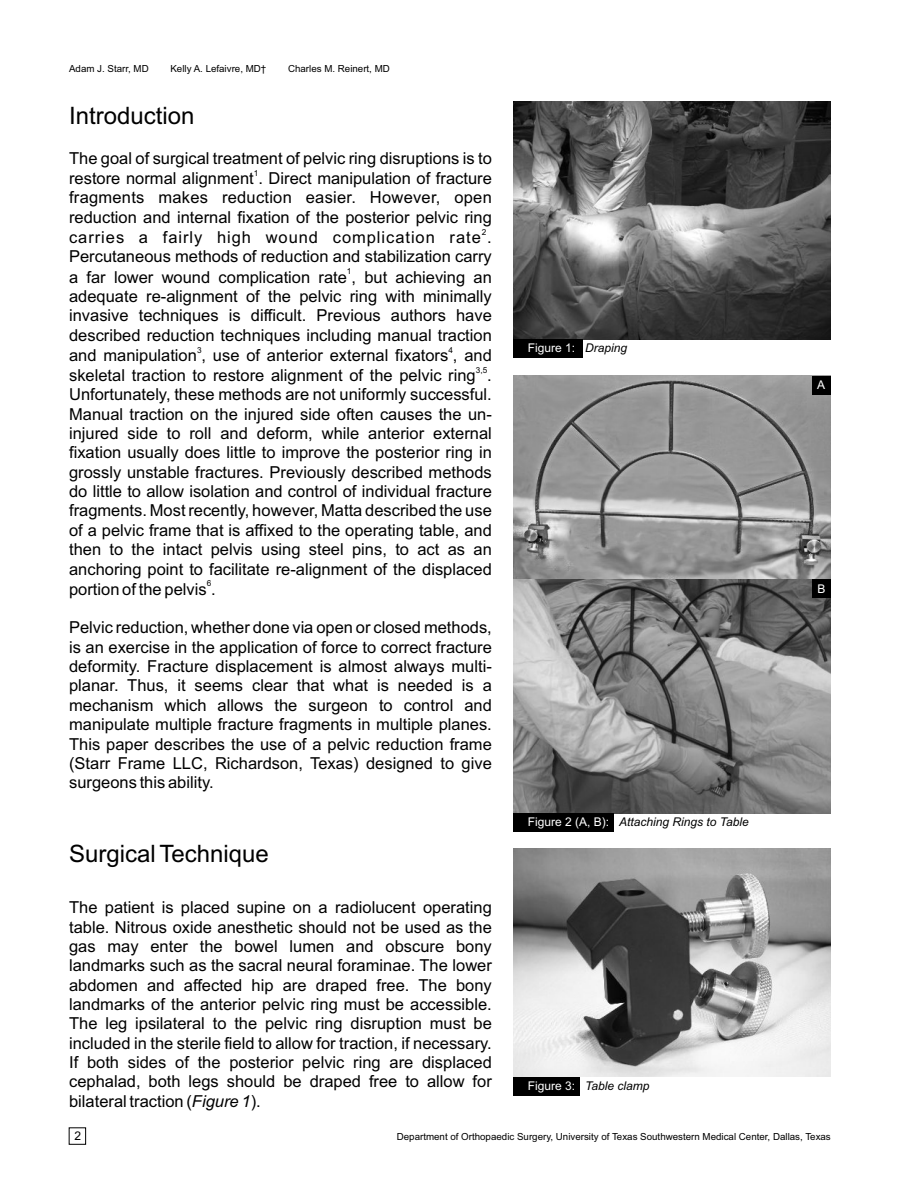
<style>
.page{position:relative;width:918px;height:1188px;background:#fff}
.page>*{position:absolute;margin:0;border:0;box-sizing:border-box;transform-origin:0 0}
.t1{font:24px "Arial";color:#000}
.t2{font:16.5px/19.4px "Arial";color:#000;text-align:justify}
.t3{font:italic 12px "Arial";color:#000}
.t4{font:12px "Arial";color:#fff}
.t5{font:12px "Arial";color:#000}
.t6{font:9.75px "Arial";color:#000}
.t7{font:8.25px "Arial";color:#000}
.s1{font-style:italic}
.s2{font-style:italic;color:#000}
.s3{font-style:normal;color:#fff}
</style>
<div class="page">
<img style="left:513px;top:102px;width:317px;height:238px">
<div style="left:513px;top:339px;width:70px;height:18px;background:#000"></div>
<img style="left:513px;top:376px;width:317px;height:437px">
<img style="left:513px;top:849px;width:317px;height:228px">
<div style="left:69px;top:1128px;width:17px;height:17px;border:1px solid #000"></div>
<div style="left:513px;top:813px;width:101px;height:19px;background:#000"></div>
<div style="left:513px;top:1077px;width:67px;height:18px;background:#000"></div>
<div style="left:812px;top:376px;width:18px;height:18px;background:#000"></div>
<div style="left:812px;top:579px;width:18px;height:19px;background:#000"></div>
<p class="t6" style="left:69px;top:65px;width:81px">Adam J. Starr, MD</p>
<p class="t6" style="left:170px;top:65px;width:97px">Kelly A. Lefaivre, MD†</p>
<p class="t6" style="left:288px;top:65px;width:103px">Charles M. Reinert, MD</p>
<h1 class="t1" style="left:69px;top:106px;width:127px">Introduction</h1>
<p class="t2" style="left:69px;top:150px;width:424px">The goal of surgical treatment of pelvic ring disruptions is to</p>
<p class="t7" style="left:254px;top:170px;width:6px">1</p>
<p class="t2" style="left:69px;top:170px;width:424px">restore normal alignment . Direct manipulation of fracture fragments makes reduction easier. However, open reduction and internal fixation of the posterior pelvic ring</p>
<p class="t7" style="left:482px;top:229px;width:6px">2</p>
<p class="t2" style="left:69px;top:229px;width:424px">carries a fairly high wound complication rate .<br>Percutaneous methods of reduction and stabilization carry</p>
<p class="t7" style="left:347px;top:268px;width:6px">1</p>
<p class="t2" style="left:69px;top:269px;width:424px">a far lower wound complication rate , but achieving an adequate re-alignment of the pelvic ring with minimally invasive techniques is difficult. Previous authors have described reduction techniques including manual traction</p>
<p class="t7" style="left:197px;top:347px;width:6px">3</p>
<p class="t7" style="left:448px;top:347px;width:6px">4</p>
<p class="t2" style="left:69px;top:347px;width:424px">and manipulation , use of anterior external fixators , and</p>
<p class="t7" style="left:476px;top:367px;width:13px">3,5</p>
<p class="t2" style="left:69px;top:367px;width:424px">skeletal traction to restore alignment of the pelvic ring .<br>Unfortunately, these methods are not uniformly successful.<br>Manual traction on the injured side often causes the un&shy;injured side to roll and deform, while anterior external fixation usually does little to improve the posterior ring in grossly unstable fractures. Previously described methods do little to allow isolation and control of individual fracture fragments. Most recently, however, Matta described the use of a pelvic frame that is affixed to the operating table, and then to the intact pelvis using steel pins, to act as an anchoring point to facilitate re-alignment of the displaced</p>
<p class="t7" style="left:207px;top:580px;width:6px">6</p>
<p class="t2" style="left:69px;top:581px;width:148px">portion of the pelvis .</p>
<p class="t2" style="left:69px;top:619px;width:424px">Pelvic reduction, whether done via open or closed methods, is an exercise in the application of force to correct fracture deformity. Fracture displacement is almost always multi&shy;planar. Thus, it seems clear that what is needed is a mechanism which allows the surgeon to control and manipulate multiple fracture fragments in multiple planes.<br>This paper describes the use of a pelvic reduction frame (Starr Frame LLC, Richardson, Texas) designed to give surgeons this ability.</p>
<h1 class="t1" style="left:69px;top:845px;width:201px">Surgical Technique</h1>
<p class="t2" style="left:69px;top:899px;width:424px">The patient is placed supine on a radiolucent operating table. Nitrous oxide anesthetic should not be used as the gas may enter the bowel lumen and obscure bony landmarks such as the sacral neural foraminae. The lower abdomen and affected hip are draped free. The bony landmarks of the anterior pelvic ring must be accessible.<br>The leg ipsilateral to the pelvic ring disruption must be included in the sterile field to allow for traction, if necessary.<br>If both sides of the posterior pelvic ring are displaced cephalad, both legs should be draped free to allow for bilateral traction (<span class="s1">Figure 1</span>).</p>
<p class="t4" style="left:528px;top:343px;width:101px">Figure 1: <span class="s2">Draping</span></p>
<p class="t3" style="left:528px;top:817px;width:222px"><span class="s3">Figure 2 (A, B):</span> Attaching Rings to Table</p>
<p class="t3" style="left:528px;top:1081px;width:123px"><span class="s3">Figure 3:</span> Table clamp</p>
<p class="t4" style="left:817px;top:381px;width:10px">A</p>
<p class="t4" style="left:818px;top:584px;width:10px">B</p>
<p class="t5" style="left:74px;top:1132px;width:8px">2</p>
<p class="t6" style="left:397px;top:1133px;width:436px">Department of Orthopaedic Surgery, University of Texas Southwestern Medical Center, Dallas, Texas</p>
</div>
